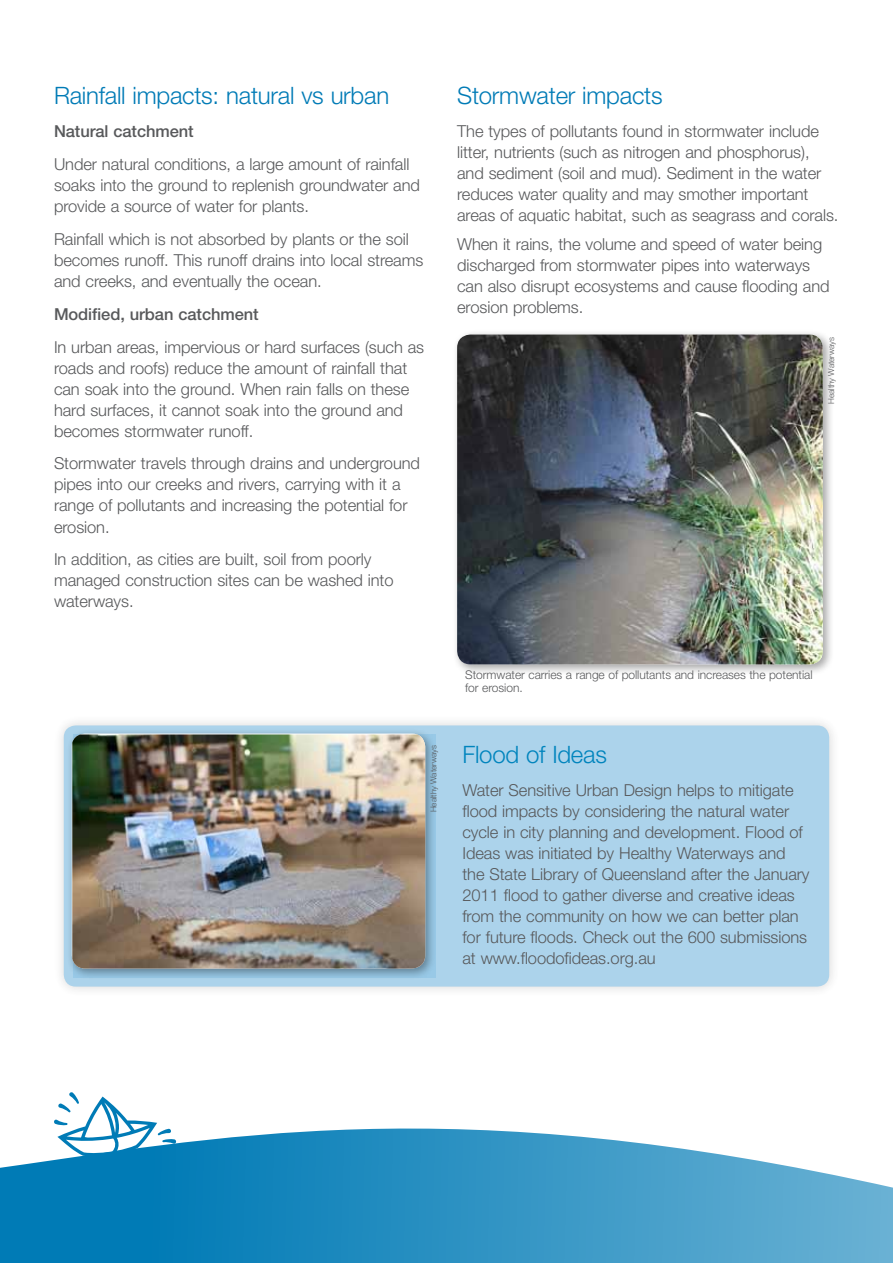
<style>
.page{position:relative;width:893px;height:1263px;background:#fff}
.page>*{position:absolute;margin:0;border:0;box-sizing:border-box;transform-origin:0 0}
.t1{font:300 24px "Helvetica Neue";letter-spacing:-.01em;color:#007bb6}
.t2{font:300 24px "Helvetica Neue";letter-spacing:-.01em;color:#0084bd}
.t3{font:300 16.5px/21px "Helvetica Neue";letter-spacing:-.005em;color:#58595b}
.t4{font:500 16.5px "Helvetica Neue";letter-spacing:-.005em;color:#58595b}
.t5{font:300 12px/13.5px "Helvetica Neue";letter-spacing:-.005em;color:#58595b}
.t6{font:300 8.25px "Helvetica Neue";letter-spacing:-.01em;color:#58595b}
</style>
<div class="page">
<svg style="left:0;top:1128px;width:893px;height:135px;background:#439dc8"></svg>
<svg style="left:53px;top:1092px;width:124px;height:65px"></svg>
<div style="left:51px;top:713px;width:789px;height:285px;background:#f9f9f9"></div>
<div style="left:64px;top:725px;width:765px;height:261px;background:#acd3eb;border-radius:12px"></div>
<div style="left:67px;top:728px;width:369px;height:252px;background:#000;opacity:.35"></div>
<img style="left:72px;top:734px;width:353px;height:234px">
<div style="left:452px;top:329px;width:382px;height:346px;background:#000;opacity:.35"></div>
<img style="left:457px;top:334px;width:366px;height:330px">
<h1 class="t1" style="left:54px;top:81px;width:337px">Rainfall impacts: natural vs urban</h1>
<p class="t4" style="left:54px;top:121px;width:141px">Natural catchment</p>
<p class="t3" style="left:54px;top:153px;width:367px">Under natural conditions, a large amount of rainfall soaks into the ground to replenish groundwater and provide a source of water for plants.</p>
<p class="t3" style="left:54px;top:228px;width:371px">Rainfall which is not absorbed by plants or the soil becomes runoff. This runoff drains into local streams and creeks, and eventually the ocean.</p>
<p class="t4" style="left:54px;top:304px;width:206px">Modified, urban catchment</p>
<p class="t3" style="left:54px;top:336px;width:372px">In urban areas, impervious or hard surfaces (such as roads and roofs) reduce the amount of rainfall that can soak into the ground. When rain falls on these hard surfaces, it cannot soak into the ground and becomes stormwater runoff.</p>
<p class="t3" style="left:54px;top:453px;width:368px">Stormwater travels through drains and underground pipes into our creeks and rivers, carrying with it a range of pollutants and increasing the potential for erosion.</p>
<p class="t3" style="left:54px;top:549px;width:341px">In addition, as cities are built, soil from poorly managed construction sites can be washed into waterways.</p>
<h1 class="t1" style="left:457px;top:81px;width:207px">Stormwater impacts</h1>
<p class="t3" style="left:457px;top:120px;width:383px">The types of pollutants found in stormwater include litter, nutrients (such as nitrogen and phosphorus), and sediment (soil and mud). Sediment in the water reduces water quality and may smother important areas of aquatic habitat, such as seagrass and corals.</p>
<p class="t3" style="left:457px;top:234px;width:374px">When it rains, the volume and speed of water being discharged from stormwater pipes into waterways can also disrupt ecosystems and cause flooding and erosion problems.</p>
<p class="t6" style="left:826px;top:404px;width:68px;rotate:-90deg">Healthy Waterways</p>
<p class="t6" style="left:428px;top:812px;width:68px;rotate:-90deg">Healthy Waterways</p>
<p class="t5" style="left:465px;top:668px;width:349px">Stormwater carries a range of pollutants and increases the potential for erosion.</p>
<h1 class="t2" style="left:462px;top:740px;width:146px">Flood of Ideas</h1>
<p class="t3" style="left:462px;top:779px;width:349px">Water Sensitive Urban Design helps to mitigate flood impacts by considering the natural water cycle in city planning and development. Flood of Ideas was initiated by Healthy Waterways and the State Library of Queensland after the January 2011 flood to gather diverse and creative ideas from the community on how we can better plan for future floods. Check out the 600 submissions at www.floodofideas.org.au</p>
</div>
